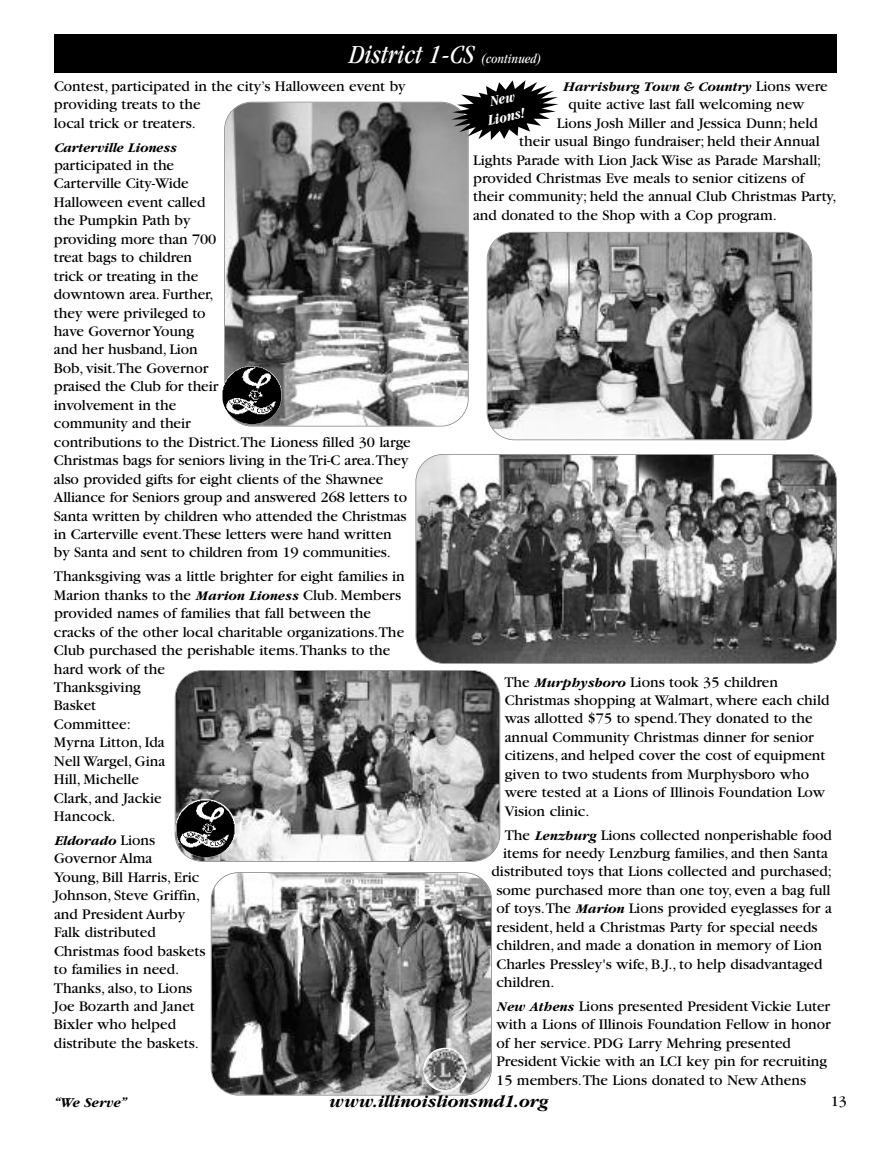
<style>
.page{position:relative;width:891px;height:1161px;background:#fff}
.page>*{position:absolute;margin:0;border:0;box-sizing:border-box;transform-origin:0 0}
.t1{font:italic condensed 27px "Garamond";color:#fff}
.t2{font:italic 700 18px "Garamond";color:#000}
.t3{font:15.3px/18.5px "Garamond";color:#000}
.t4{font:italic 700 condensed 15px/18px "Garamond";color:#fff;text-align:center}
.t5{font:italic 700 14.25px "Garamond";color:#000}
.t6{font:italic 700 13.8px "Garamond";color:#000}
.s1{font-size:13.5px}
.s2{font-weight:700;font-style:italic;font-size:13.8px}
.s3{font-weight:400;font-style:normal;font-size:15.3px}
</style>
<div class="page">
<img style="left:212px;top:873px;width:279px;height:222px;border-radius:27px">
<div style="left:211px;top:872px;width:281px;height:224px;border:2px solid #808080;border-radius:28px"></div>
<img style="left:176px;top:671px;width:324px;height:190px;border-radius:27px">
<div style="left:175px;top:670px;width:325px;height:192px;border:2px solid #808080;border-radius:28px"></div>
<img style="left:225px;top:102px;width:243px;height:324px;border-radius:27px">
<div style="left:224px;top:102px;width:245px;height:325px;border:2px solid #808080;border-radius:28px"></div>
<div style="left:54px;top:34px;width:783px;height:39px;background:#000"></div>
<svg style="left:423px;top:1048px;width:44px;height:44px"></svg>
<img style="left:423px;top:1049px;width:44px;height:41px">
<img style="left:176px;top:799px;width:60px;height:58px;border-radius:50%">
<img style="left:222px;top:366px;width:60px;height:58px;border-radius:50%">
<svg style="left:451px;top:80px;width:108px;height:60px"></svg>
<img style="left:488px;top:233px;width:324px;height:207px;border-radius:27px">
<div style="left:487px;top:232px;width:325px;height:208px;border:2px solid #808080;border-radius:28px"></div>
<img style="left:416px;top:455px;width:420px;height:208px;border-radius:27px">
<div style="left:416px;top:454px;width:421px;height:210px;border:2px solid #808080;border-radius:28px"></div>
<h1 class="t1" style="left:349px;top:44px;width:194px">District 1-CS <span class="s1">(continued)</span></h1>
<p class="t3" style="left:54px;top:78px;width:353px">Contest, participated in the city’s Halloween event by providing treats to the<br>local trick or treaters.</p>
<p class="t6" style="left:54px;top:139px;width:124px">Carterville Lioness</p>
<p class="t3" style="left:54px;top:157px;width:358px">participated in the<br>Carterville City-Wide<br>Halloween event called<br>the Pumpkin Path by<br>providing more than 700<br>treat bags to children<br>trick or treating in the<br>downtown area. Further,<br>they were privileged to<br>have Governor Young<br>and her husband, Lion<br>Bob, visit.The Governor<br>praised the Club for their<br>involvement in the<br>community and their<br>contributions to the District.The Lioness filled 30 large<br>Christmas bags for seniors living in the Tri-C area.They also provided gifts for eight clients of the Shawnee<br>Alliance for Seniors group and answered 268 letters to<br>Santa written by children who attended the Christmas in Carterville event.These letters were hand written by Santa and sent to children from 19 communities.</p>
<p class="t3" style="left:54px;top:569px;width:352px">Thanksgiving was a little brighter for eight families in<br>Marion thanks to the <span class="s2">Marion Lioness</span> Club. Members provided names of families that fall between the cracks of the other local charitable organizations.The<br>Club purchased the perishable items.Thanks to the hard work of the<br>Thanksgiving<br>Basket<br>Committee:<br>Myrna Litton, Ida<br>Nell Wargel, Gina<br>Hill, Michelle<br>Clark, and Jackie<br>Hancock.</p>
<p class="t6" style="left:54px;top:832px;width:103px">Eldorado <span class="s3">Lions</span></p>
<p class="t3" style="left:54px;top:851px;width:153px">Governor Alma<br>Young, Bill Harris, Eric<br>Johnson, Steve Griffin, and President Aurby<br>Falk distributed<br>Christmas food baskets to families in need.<br>Thanks, also, to Lions<br>Joe Bozarth and Janet<br>Bixler who helped distribute the baskets.</p>
<p class="t6" style="left:563px;top:78px;width:267px">Harrisburg Town &amp; Country <span class="s3">Lions were</span></p>
<p class="t3" style="left:568px;top:97px;width:238px">quite active last fall welcoming new</p>
<p class="t3" style="left:557px;top:115px;width:262px">Lions Josh Miller and Jessica Dunn; held</p>
<p class="t3" style="left:519px;top:133px;width:302px">their usual Bingo fundraiser; held their Annual</p>
<p class="t3" style="left:473px;top:152px;width:350px">Lights Parade with Lion Jack Wise as Parade Marshall;</p>
<p class="t3" style="left:473px;top:170px;width:333px">provided Christmas Eve meals to senior citizens of</p>
<p class="t3" style="left:473px;top:189px;width:365px">their community; held the annual Club Christmas Party,</p>
<p class="t3" style="left:473px;top:207px;width:305px">and donated to the Shop with a Cop program.</p>
<p class="t4" style="left:483px;top:95px;width:39px;rotate:-12deg">New<br>Lions!</p>
<p class="t3" style="left:504px;top:674px;width:327px">The <span class="s2">Murphysboro</span> Lions took 35 children Christmas shopping at Walmart, where each child was allotted $75 to spend.They donated to the annual Community Christmas dinner for senior citizens, and helped cover the cost of equipment given to two students from Murphysboro who were tested at a Lions of Illinois Foundation Low Vision clinic.</p>
<p class="t3" style="left:505px;top:827px;width:329px">The <span class="s2">Lenzburg</span> Lions collected nonperishable food</p>
<p class="t3" style="left:503px;top:845px;width:326px">items for needy Lenzburg families, and then Santa</p>
<p class="t3" style="left:492px;top:864px;width:342px">distributed toys that Lions collected and purchased;</p>
<p class="t3" style="left:496px;top:882px;width:336px">some purchased more than one toy, even a bag full</p>
<p class="t3" style="left:496px;top:901px;width:337px">of toys.The <span class="s2">Marion</span> Lions provided eyeglasses for a</p>
<p class="t3" style="left:496px;top:919px;width:323px">resident, held a Christmas Party for special needs</p>
<p class="t3" style="left:496px;top:938px;width:327px">children, and made a donation in memory of Lion</p>
<p class="t3" style="left:496px;top:956px;width:327px">Charles Pressley's wife, B.J., to help disadvantaged</p>
<p class="t3" style="left:496px;top:975px;width:60px">children.</p>
<p class="t3" style="left:496px;top:998px;width:336px"><span class="s2">New Athens</span> Lions presented President Vickie Luter with a Lions of Illinois Foundation Fellow in honor of her service. PDG Larry Mehring presented President Vickie with an LCI key pin for recruiting 15 members.The Lions donated to New Athens</p>
<p class="t5" style="left:54px;top:1094px;width:74px">“We Serve”</p>
<p class="t2" style="left:329px;top:1091px;width:221px">www.illinoislionsmd1.org</p>
<p class="t3" style="left:831px;top:1093px;width:18px">13</p>
</div>
